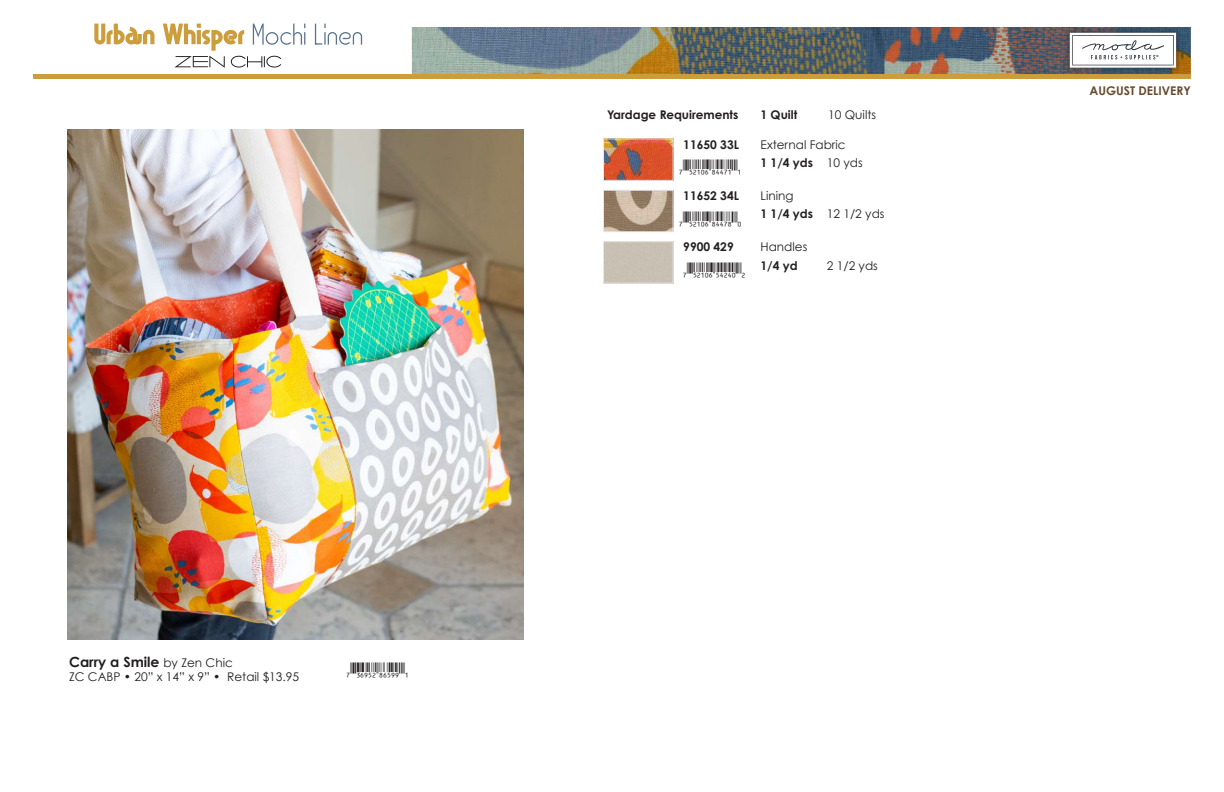
<style>
.page{position:relative;width:1224px;height:792px;background:#fff}
.page>*{position:absolute;margin:0;border:0;box-sizing:border-box;transform-origin:0 0}
.t1{font:16px "UPC Aa";color:#231f20}
.t2{font:700 14px "Century Gothic Pro";color:#231f20}
.t3{font:12px "Century Gothic";color:#231f20}
.t4{font:700 12px "Century Gothic Pro";color:#231f20}
.t5{font:12px "Century Gothic Pro";color:#231f20}
.t6{font:700 12px "Century Gothic";color:#231f20}
.t7{font:700 12px "Century Gothic";color:#674b2e}
.s1{font-family:"Century Gothic";font-weight:400;font-size:12px}
.s2{font-family:"Century Gothic Pro"}
.s3{font-weight:400}
.s4{font-weight:700}
</style>
<div class="page">
<img style="left:412px;top:27px;width:779px;height:47px">
<div style="left:33px;top:74px;width:1158px;height:5px;background:#cc9d3c"></div>
<div style="left:1063px;top:26px;width:119px;height:48px;background:#231f20;opacity:.75"></div>
<svg style="left:1070px;top:33px;width:106px;height:35px"></svg>
<svg style="left:94px;top:24px;width:61px;height:20px"></svg>
<svg style="left:163px;top:24px;width:142px;height:44px"></svg>
<svg style="left:315px;top:24px;width:47px;height:21px"></svg>
<img style="left:605px;top:140px;width:67px;height:39px">
<div style="left:603px;top:138px;width:71px;height:43px;border:1px solid #e6e7e9"></div>
<img style="left:605px;top:192px;width:67px;height:38px">
<div style="left:603px;top:190px;width:71px;height:42px;border:1px solid #e6e7e9"></div>
<div style="left:603px;top:241px;width:71px;height:43px;border:1px solid #e6e7e9"></div>
<img style="left:67px;top:129px;width:456px;height:511px">
<p class="t2" style="left:69px;top:653px;width:165px">Carry a Smile <span class="s1">by Zen Chic</span></p>
<p class="t3" style="left:69px;top:670px;width:232px">ZC CABP • 20” x 14” x 9” • <span class="s2">Retail $13.95</span></p>
<h1 class="t1" style="left:351px;top:658px;width:56px">(DGJFC|86599R</h1>
<p class="t4" style="left:607px;top:108px;width:133px">Yardage Requirements</p>
<p class="t4" style="left:761px;top:108px;width:38px">1 Quilt</p>
<p class="t5" style="left:828px;top:108px;width:49px">10 Quilts</p>
<p class="t6" style="left:683px;top:137px;width:57px">11650 33L</p>
<p class="t3" style="left:761px;top:137px;width:87px">External Fabric</p>
<h1 class="t1" style="left:683px;top:156px;width:56px">(FCBAG|84471R</h1>
<p class="t4" style="left:761px;top:155px;width:104px">1 1/4 yds <span class="s3">10 yds</span></p>
<p class="t6" style="left:683px;top:188px;width:57px">11652 34L</p>
<p class="t3" style="left:761px;top:188px;width:35px">Lining</p>
<h1 class="t1" style="left:683px;top:207px;width:56px">(FCBAG|84478Q</h1>
<p class="t5" style="left:761px;top:207px;width:126px"><span class="s4">1 1/4 yds</span> 12 1/2 yds</p>
<p class="t6" style="left:683px;top:239px;width:52px">9900 429</p>
<p class="t3" style="left:761px;top:240px;width:48px">Handles</p>
<h1 class="t1" style="left:687px;top:259px;width:112px">(FCBAG|54240S <sup>1/4</sup> <sup>yd</sup></h1>
<p class="t5" style="left:827px;top:258px;width:53px">2 1/2 yds</p>
<p class="t7" style="left:1090px;top:83px;width:103px">AUGUST DELIVERY</p>
</div>
